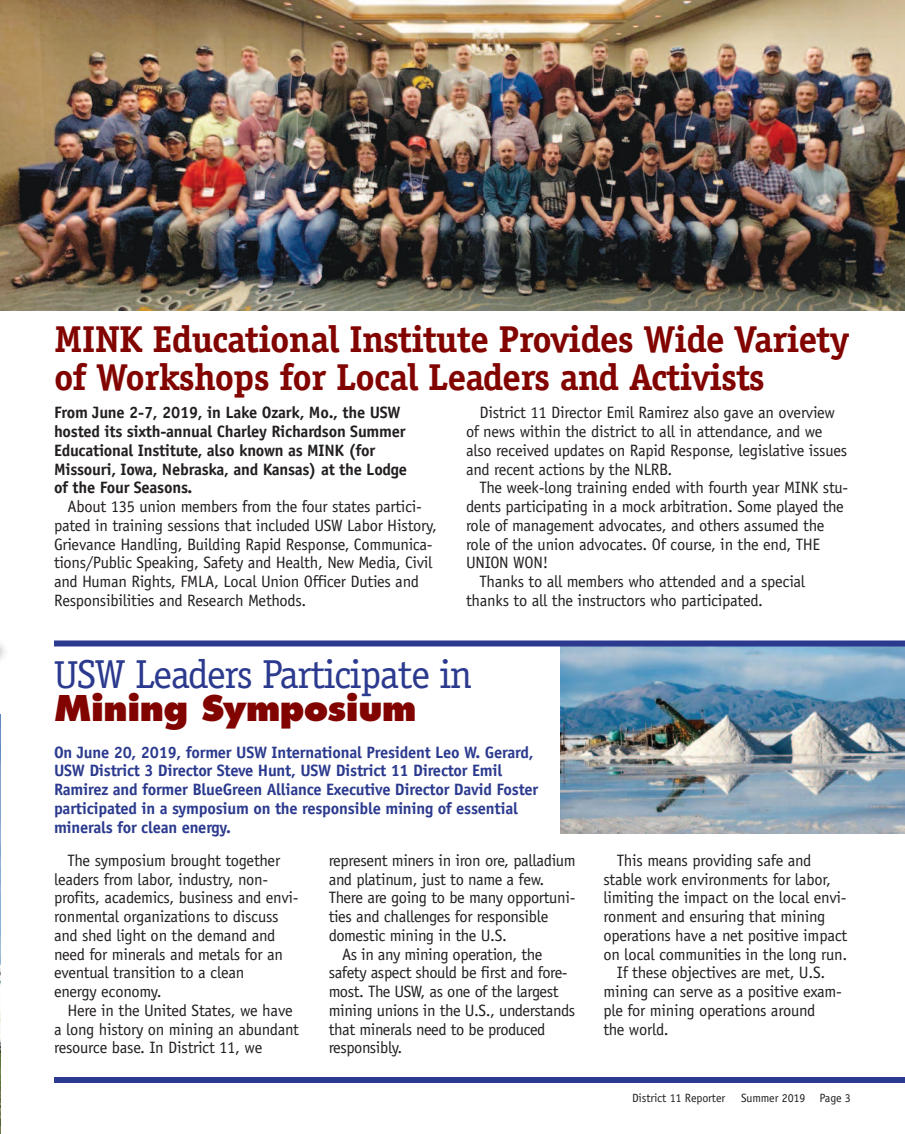
<style>
.page{position:relative;width:905px;height:1134px;background:#fff}
.page>*{position:absolute;margin:0;border:0;box-sizing:border-box;transform-origin:0 0}
.t1{font:40.5px "Officina Serif";letter-spacing:-.03em;color:#2b3a8e}
.t2{font:700 37.5px/37.5px "Officina Serif";letter-spacing:-.02em;color:#820401}
.t3{font:800 34.5px "Futura";letter-spacing:-.02em;color:#820401}
.t4{font:16.5px/18.8px "Officina Sans";letter-spacing:-.015em;color:#231f20}
.t5{font:700 16.5px/18.8px "Officina Sans";letter-spacing:-.015em;color:#2b3a8e}
.t6{font:700 16.5px/18.8px "Officina Sans";letter-spacing:-.015em;color:#231f20}
.t7{font:12px "Officina Sans";letter-spacing:-.01em;color:#231f20}
.s1{font-size:39px}
</style>
<div class="page">
<img style="left:0;top:0;width:904px;height:310px">
<img style="left:0;top:714px;width:1px;height:420px">
<img style="left:560px;top:647px;width:344px;height:187px">
<div style="left:54px;top:640px;width:850px;height:6px;background:#2b3a8e"></div>
<div style="left:54px;top:1077px;width:850px;height:6px;background:#2b3a8e"></div>
<h2 class="t2" style="left:54px;top:324px;width:796px">MINK Educational Institute Provides Wide Variety of Workshops for Local Leaders and Activists</h2>
<p class="t6" style="left:54px;top:405px;width:355px">From June 2-7, 2019, in Lake Ozark, Mo., the USW hosted its sixth-annual Charley Richardson Summer Educational Institute, also known as MINK (for Missouri, Iowa, Nebraska, and Kansas) at the Lodge of the Four Seasons.</p>
<p class="t4" style="left:54px;top:498px;width:384px;text-indent:14px">About 135 union members from the four states partici&shy;pated in training sessions that included USW Labor History, Grievance Handling, Building Rapid Response, Communica&shy;tions/Public Speaking, Safety and Health, New Media, Civil and Human Rights, FMLA, Local Union Officer Duties and Responsibilities and Research Methods.</p>
<p class="t4" style="left:466px;top:405px;width:383px;text-indent:14px">District 11 Director Emil Ramirez also gave an overview of news within the district to all in attendance, and we also received updates on Rapid Response, legislative issues and recent actions by the NLRB.</p>
<p class="t4" style="left:479px;top:480px;width:370px">The week-long training ended with fourth year MINK stu-</p>
<p class="t4" style="left:466px;top:498px;width:379px">dents participating in a mock arbitration. Some played the</p>
<p class="t4" style="left:466px;top:517px;width:360px">role of management advocates, and others assumed the</p>
<p class="t4" style="left:466px;top:536px;width:356px">role of the union advocates. Of course, in the end, THE</p>
<p class="t4" style="left:466px;top:555px;width:84px">UNION WON!</p>
<p class="t4" style="left:479px;top:573px;width:327px">Thanks to all members who attended and a special</p>
<p class="t4" style="left:466px;top:592px;width:299px">thanks to all the instructors who participated.</p>
<h1 class="t1" style="left:54px;top:650px;width:420px"><span class="s1">U</span>SW Leaders Participate in</h1>
<h3 class="t3" style="left:54px;top:686px;width:364px">Mining Symposium</h3>
<p class="t5" style="left:54px;top:744px;width:486px">On June 20, 2019, former USW International President Leo W. Gerard, USW District 3 Director Steve Hunt, USW District 11 Director Emil Ramirez and former BlueGreen Alliance Executive Director David Foster participated in a symposium on the responsible mining of essential minerals for clean energy.</p>
<p class="t4" style="left:54px;top:852px;width:246px;text-indent:13px">The symposium brought together leaders from labor, industry, non&shy;profits, academics, business and envi&shy;ronmental organizations to discuss and shed light on the demand and need for minerals and metals for an eventual transition to a clean<br>energy economy.</p>
<p class="t4" style="left:54px;top:1002px;width:246px;text-indent:13px">Here in the United States, we have a long history on mining an abundant resource base. In District 11, we</p>
<p class="t4" style="left:329px;top:852px;width:248px">represent miners in iron ore, palladium</p>
<p class="t4" style="left:329px;top:871px;width:217px">and platinum, just to name a few.</p>
<p class="t4" style="left:329px;top:890px;width:248px">There are going to be many opportuni-</p>
<p class="t4" style="left:329px;top:909px;width:221px">ties and challenges for responsible</p>
<p class="t4" style="left:329px;top:927px;width:180px">domestic mining in the U.S.</p>
<p class="t4" style="left:342px;top:946px;width:202px">As in any mining operation, the</p>
<p class="t4" style="left:329px;top:965px;width:240px">safety aspect should be first and fore-</p>
<p class="t4" style="left:329px;top:984px;width:231px">most. The USW, as one of the largest</p>
<p class="t4" style="left:329px;top:1002px;width:248px">mining unions in the U.S., understands</p>
<p class="t4" style="left:329px;top:1021px;width:218px">that minerals need to be produced</p>
<p class="t4" style="left:329px;top:1040px;width:75px">responsibly.</p>
<p class="t4" style="left:617px;top:852px;width:196px">This means providing safe and</p>
<p class="t4" style="left:603px;top:871px;width:229px">stable work environments for labor,</p>
<p class="t4" style="left:603px;top:890px;width:245px">limiting the impact on the local envi-</p>
<p class="t4" style="left:603px;top:909px;width:223px">ronment and ensuring that mining</p>
<p class="t4" style="left:603px;top:927px;width:245px">operations have a net positive impact</p>
<p class="t4" style="left:603px;top:946px;width:245px">on local communities in the long run.</p>
<p class="t4" style="left:617px;top:965px;width:210px">If these objectives are met, U.S.</p>
<p class="t4" style="left:603px;top:984px;width:240px">mining can serve as a positive exam-</p>
<p class="t4" style="left:603px;top:1002px;width:213px">ple for mining operations around</p>
<p class="t4" style="left:603px;top:1021px;width:67px">the world.</p>
<p class="t7" style="left:632px;top:1094px;width:95px">District 11 Reporter</p>
<p class="t7" style="left:741px;top:1094px;width:111px">Summer 2019 Page 3</p>
</div>
